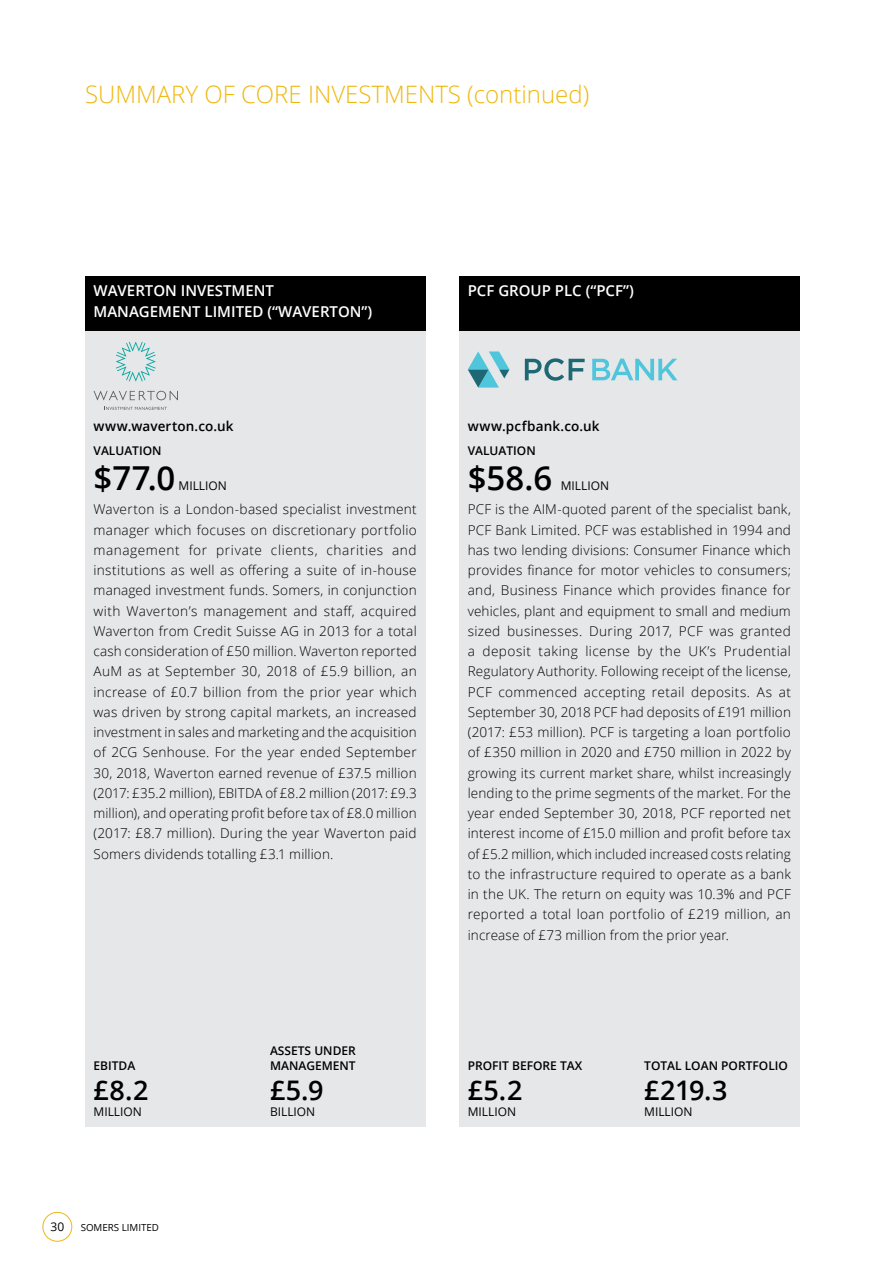
<style>
.page{position:relative;width:893px;height:1263px;background:#fff}
.page>*{position:absolute;margin:0;border:0;box-sizing:border-box;transform-origin:0 0}
.t1{font:600 33px "Open Sans";color:#000}
.t2{font:600 27px "Open Sans";color:#000}
.t3{font:300 24px "Open Sans";color:#efb80e}
.t4{font:600 15px/21px "Open Sans";color:#fff}
.t5{font:300 13.5px/20.2px "Open Sans";letter-spacing:.01em;color:#000;text-align:justify}
.t6{font:600 13.5px "Open Sans";letter-spacing:.01em;color:#000}
.t7{font:600 12px/15px "Open Sans";color:#000}
.t8{font:12px "Open Sans";color:#000}
.t9{font:9.75px "Open Sans";color:#000}
</style>
<div class="page">
<div style="left:43px;top:1212px;width:29px;height:29px;border:1px solid #efb80e;border-radius:50%"></div>
<div style="left:85px;top:276px;width:340px;height:273px;background:#000"></div>
<div style="left:459px;top:276px;width:340px;height:273px;background:#000"></div>
<div style="left:85px;top:332px;width:340px;height:795px;background:#e6e7e8"></div>
<div style="left:459px;top:332px;width:340px;height:795px;background:#e6e7e8"></div>
<svg style="left:116px;top:342px;width:39px;height:39px"></svg>
<svg style="left:94px;top:391px;width:84px;height:9px"></svg>
<svg style="left:106px;top:407px;width:61px;height:3px"></svg>
<svg style="left:468px;top:351px;width:41px;height:37px"></svg>
<svg style="left:525px;top:358px;width:60px;height:23px"></svg>
<svg style="left:592px;top:359px;width:85px;height:21px"></svg>
<h3 class="t3" style="left:85px;top:78px;width:506px">SUMMARY OF CORE INVESTMENTS (continued)</h3>
<p class="t4" style="left:94px;top:280px;width:280px">WAVERTON INVESTMENT<br>MANAGEMENT LIMITED (“WAVERTON”)</p>
<p class="t6" style="left:94px;top:417px;width:142px">www.waverton.co.uk</p>
<p class="t7" style="left:94px;top:443px;width:70px">VALUATION</p>
<h1 class="t1" style="left:94px;top:455px;width:83px">$77.0</h1>
<p class="t8" style="left:178px;top:477px;width:50px">MILLION</p>
<p class="t5" style="left:94px;top:499px;width:325px">Waverton is a London-based specialist investment manager which focuses on discretionary portfolio management for private clients, charities and institutions as well as offering a suite of in-house managed investment funds. Somers, in conjunction with Waverton’s management and staff, acquired Waverton from Credit Suisse AG in 2013 for a total cash consideration of £50 million. Waverton reported AuM as at September 30, 2018 of £5.9 billion, an increase of £0.7 billion from the prior year which was driven by strong capital markets, an increased investment in sales and marketing and the acquisition of 2CG Senhouse. For the year ended September 30, 2018, Waverton earned revenue of £37.5 million (2017: £35.2 million), EBITDA of £8.2 million (2017: £9.3 million), and operating profit before tax of £8.0 million (2017: £8.7 million). During the year Waverton paid Somers dividends totalling £3.1 million.</p>
<p class="t7" style="left:94px;top:1057px;width:43px">EBITDA</p>
<h2 class="t2" style="left:94px;top:1071px;width:57px">£8.2</h2>
<p class="t8" style="left:94px;top:1103px;width:50px">MILLION</p>
<p class="t8" style="left:50px;top:1218px;width:15px">30</p>
<p class="t9" style="left:81px;top:1220px;width:80px">SOMERS LIMITED</p>
<p class="t7" style="left:270px;top:1042px;width:87px">ASSETS UNDER<br>MANAGEMENT</p>
<h2 class="t2" style="left:270px;top:1071px;width:55px">£5.9</h2>
<p class="t8" style="left:270px;top:1103px;width:47px">BILLION</p>
<p class="t4" style="left:468px;top:280px;width:168px">PCF GROUP PLC (“PCF”)</p>
<p class="t6" style="left:468px;top:417px;width:133px">www.pcfbank.co.uk</p>
<p class="t7" style="left:468px;top:443px;width:70px">VALUATION</p>
<h1 class="t1" style="left:468px;top:455px;width:86px">$58.6</h1>
<p class="t8" style="left:561px;top:477px;width:50px">MILLION</p>
<p class="t5" style="left:468px;top:499px;width:325px">PCF is the AIM-quoted parent of the specialist bank, PCF Bank Limited. PCF was established in 1994 and has two lending divisions: Consumer Finance which provides finance for motor vehicles to consumers; and, Business Finance which provides finance for vehicles, plant and equipment to small and medium sized businesses. During 2017, PCF was granted a deposit taking license by the UK’s Prudential Regulatory Authority. Following receipt of the license, PCF commenced accepting retail deposits. As at September 30, 2018 PCF had deposits of £191 million (2017: £53 million). PCF is targeting a loan portfolio of £350 million in 2020 and £750 million in 2022 by growing its current market share, whilst increasingly lending to the prime segments of the market. For the year ended September 30, 2018, PCF reported net interest income of £15.0 million and profit before tax of £5.2 million, which included increased costs relating to the infrastructure required to operate as a bank in the UK. The return on equity was 10.3% and PCF reported a total loan portfolio of £219 million, an increase of £73 million from the prior year.</p>
<p class="t7" style="left:468px;top:1057px;width:116px">PROFIT BEFORE TAX</p>
<h2 class="t2" style="left:468px;top:1071px;width:56px">£5.2</h2>
<p class="t8" style="left:468px;top:1103px;width:50px">MILLION</p>
<p class="t7" style="left:644px;top:1057px;width:145px">TOTAL LOAN PORTFOLIO</p>
<h2 class="t2" style="left:644px;top:1071px;width:85px">£219.3</h2>
<p class="t8" style="left:644px;top:1103px;width:50px">MILLION</p>
</div>
